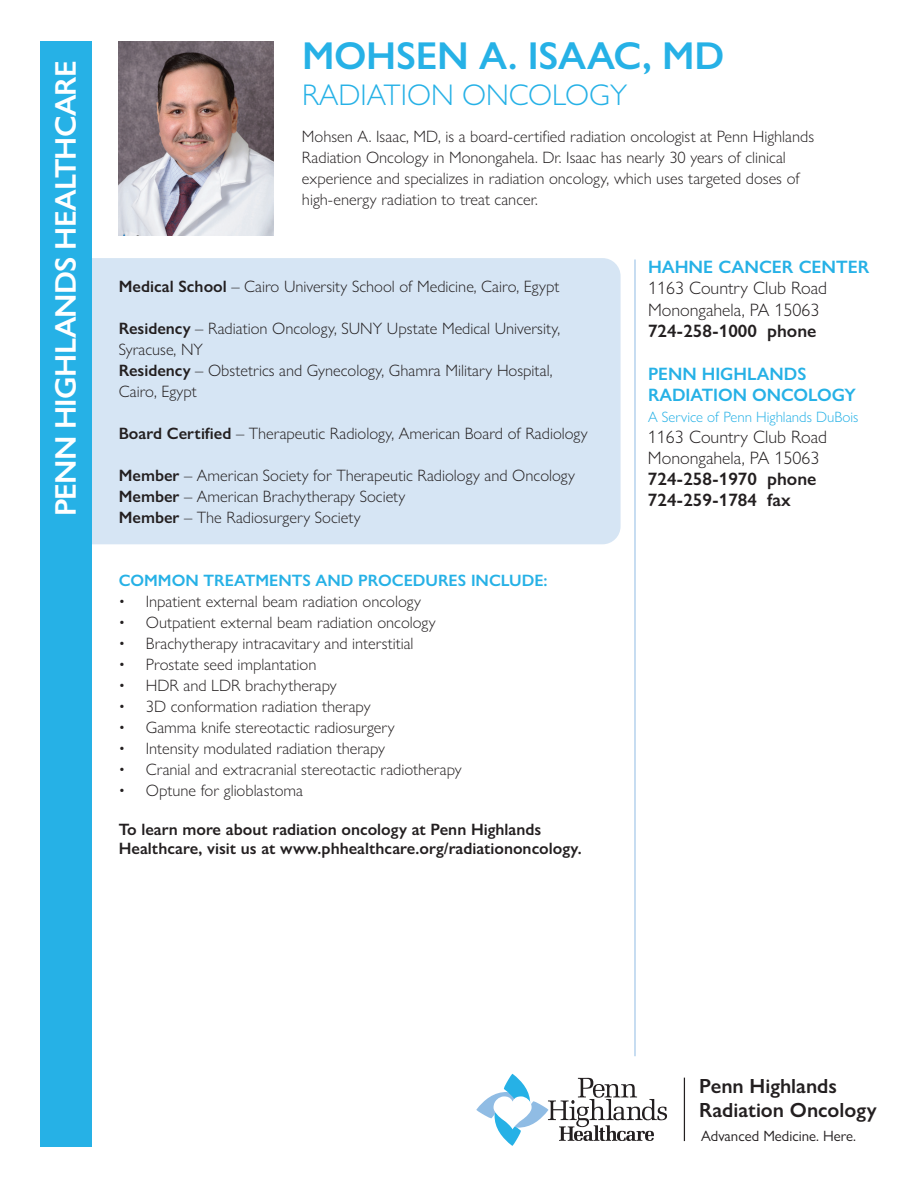
<style>
.page{position:relative;width:918px;height:1188px;background:#fff}
.page>*{position:absolute;margin:0;border:0;box-sizing:border-box;transform-origin:0 0}
.t1{font:600 39px "Gill Sans Nova";letter-spacing:-.01em;color:#26b1e6}
.t2{font:600 30px "Gill Sans Nova";letter-spacing:-.025em;color:#fff}
.t3{font:300 30px "Gill Sans Nova";color:#26b1e6}
.t4{font:600 20.55px/24.3px "Gill Sans Nova";color:#231f20}
.t5{font:300 18px/21.6px "Gill Sans Nova";color:#231f20}
.t6{font:600 18px/21px "Gill Sans Nova";color:#231f20}
.t7{font:600 18px/21px "Gill Sans Nova";color:#26b1e6}
.t8{font:300 16.5px/21px "Gill Sans Nova";color:#231f20}
.t9{font:600 16.5px/19.5px "Gill Sans Nova";color:#231f20}
.t10{font:600 16.5px "Gill Sans Nova";color:#26b1e6}
.t11{font:300 15px "Gill Sans Nova";color:#26b1e6}
.t12{font:15px "Gill Sans Nova";color:#231f20}
.s1{font-weight:600}
</style>
<div class="page">
<img style="left:119px;top:41px;width:154px;height:194px">
<div style="left:59px;top:258px;width:562px;height:286px;background:#d6e5f4;border-radius:18px"></div>
<div style="left:41px;top:41px;width:51px;height:1106px;background:#26b1e6"></div>
<hr style="left:635px;top:260px;width:1px;height:796px;background:#90bce4">
<svg style="left:476px;top:1073px;width:191px;height:73px"></svg>
<hr style="left:684px;top:1078px;width:1px;height:63px;background:#231f20">
<h2 class="t2" style="left:47px;top:516px;width:457px;rotate:-90deg">PENN HIGHLANDS HEALTHCARE</h2>
<h1 class="t1" style="left:302px;top:32px;width:424px">MOHSEN A. ISAAC, MD</h1>
<h2 class="t3" style="left:302px;top:77px;width:327px">RADIATION ONCOLOGY</h2>
<p class="t8" style="left:302px;top:125px;width:514px">Mohsen A. Isaac, MD, is a board-certified radiation oncologist at Penn Highlands Radiation Oncology in Monongahela. Dr. Isaac has nearly 30 years of clinical experience and specializes in radiation oncology, which uses targeted doses of high-energy radiation to treat cancer.</p>
<p class="t8" style="left:119px;top:276px;width:442px"><span class="s1">Medical School</span> – Cairo University School of Medicine, Cairo, Egypt</p>
<p class="t8" style="left:119px;top:318px;width:443px"><span class="s1">Residency</span> – Radiation Oncology, SUNY Upstate Medical University, Syracuse, NY<br><span class="s1">Residency</span> – Obstetrics and Gynecology, Ghamra Military Hospital, Cairo, Egypt</p>
<p class="t8" style="left:119px;top:423px;width:471px"><span class="s1">Board Certified</span> – Therapeutic Radiology, American Board of Radiology</p>
<p class="t8" style="left:119px;top:465px;width:458px"><span class="s1">Member</span> – American Society for Therapeutic Radiology and Oncology<br><span class="s1">Member</span> – American Brachytherapy Society<br><span class="s1">Member</span> – The Radiosurgery Society</p>
<p class="t10" style="left:119px;top:570px;width:430px">COMMON TREATMENTS AND PROCEDURES INCLUDE:</p>
<p class="t8" style="left:119px;top:590px;width:304px">• Inpatient external beam radiation oncology</p>
<p class="t8" style="left:119px;top:611px;width:319px">• Outpatient external beam radiation oncology</p>
<p class="t8" style="left:119px;top:632px;width:296px">• Brachytherapy intracavitary and interstitial</p>
<p class="t8" style="left:119px;top:653px;width:199px">• Prostate seed implantation</p>
<p class="t8" style="left:119px;top:674px;width:219px">• HDR and LDR brachytherapy</p>
<p class="t8" style="left:119px;top:695px;width:253px">• 3D conformation radiation therapy</p>
<p class="t8" style="left:119px;top:716px;width:277px">• Gamma knife stereotactic radiosurgery</p>
<p class="t8" style="left:119px;top:737px;width:268px">• Intensity modulated radiation therapy</p>
<p class="t8" style="left:119px;top:758px;width:344px">• Cranial and extracranial stereotactic radiotherapy</p>
<p class="t8" style="left:119px;top:779px;width:186px">• Optune for glioblastoma</p>
<p class="t9" style="left:119px;top:819px;width:464px">To learn more about radiation oncology at Penn Highlands<br>Healthcare, visit us at www.phhealthcare.org/radiationoncology.</p>
<p class="t7" style="left:648px;top:256px;width:223px">HAHNE CANCER CENTER</p>
<p class="t5" style="left:648px;top:277px;width:181px">1163 Country Club Road<br>Monongahela, PA 15063</p>
<p class="t6" style="left:648px;top:321px;width:170px">724-258-1000 phone</p>
<p class="t7" style="left:648px;top:363px;width:210px">PENN HIGHLANDS<br>RADIATION ONCOLOGY</p>
<p class="t11" style="left:648px;top:408px;width:212px">A Service of Penn Highlands DuBois</p>
<p class="t5" style="left:648px;top:426px;width:181px;line-height:21px">1163 Country Club Road<br>Monongahela, PA 15063</p>
<p class="t6" style="left:648px;top:468px;width:170px">724-258-1970 phone<br>724-259-1784 fax</p>
<p class="t4" style="left:699px;top:1073px;width:179px">Penn Highlands<br>Radiation Oncology</p>
<p class="t12" style="left:701px;top:1126px;width:157px">Advanced Medicine. Here.</p>
</div>
